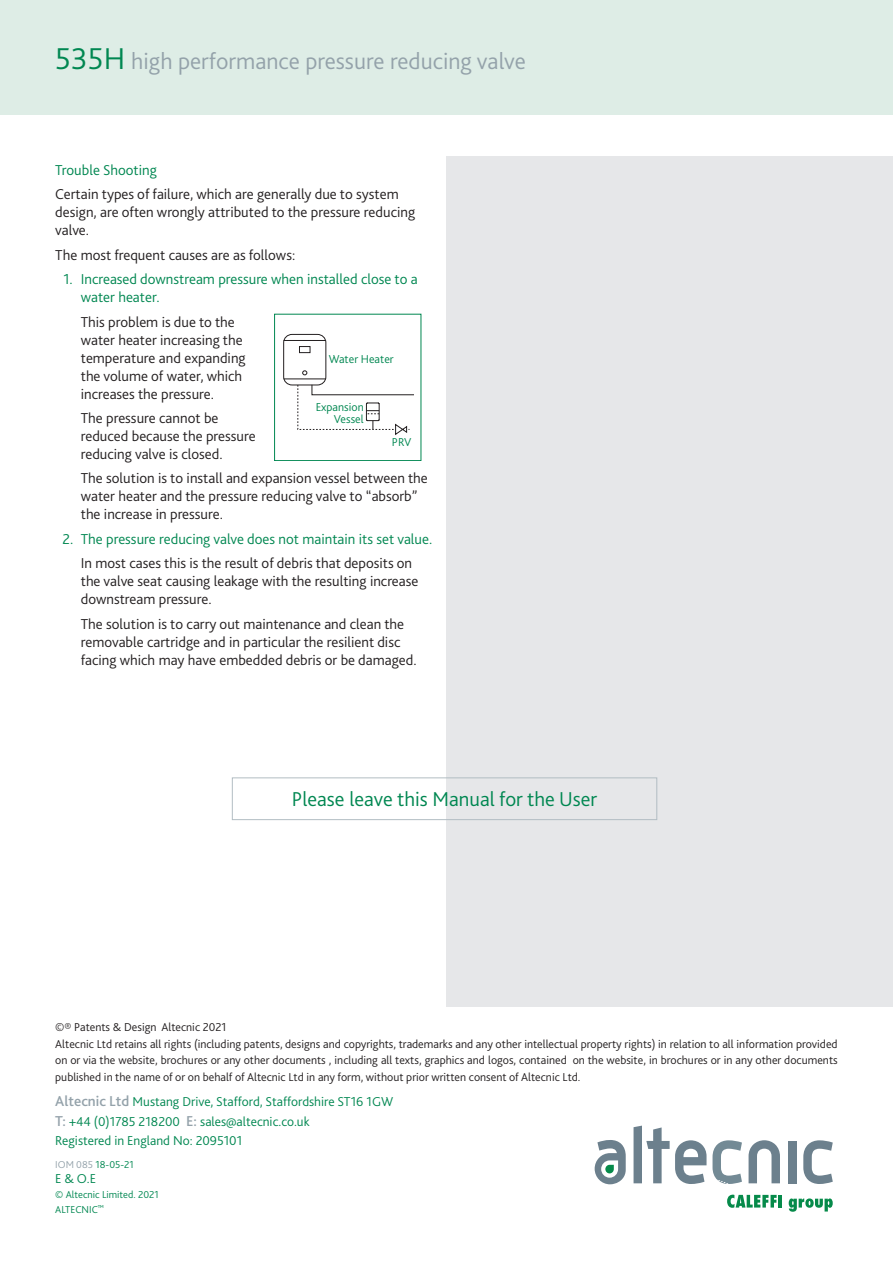
<style>
.page{position:relative;width:893px;height:1263px;background:#fff}
.page>*{position:absolute;margin:0;border:0;box-sizing:border-box;transform-origin:0 0}
.t1{font:300 24px "Bliss 2";color:#94a2aa}
.t2{font:300 21px "Bliss 2";color:#008751}
.t3{font:300 15px/18px "Bliss 2";color:#231f20}
.t4{font:300 15px/18px "Bliss 2";color:#008751}
.t5{font:300 13.5px/19.5px "Bliss 2";color:#008751}
.t6{font:300 12px/16.4px "Bliss 2";color:#231f20}
.t7{font:300 12px/12px "Bliss 2";color:#008751;text-align:right}
.t8{font:300 10.5px/15px "Bliss 2";color:#008751}
.s1{font-size:31.5px;color:#008751}
.s2{font-weight:500;font-size:15px;color:#94a2aa}
.s3{color:#94a2aa}
</style>
<div class="page">
<div style="left:0;top:0;width:893px;height:115px;background:#deede6"></div>
<div style="left:446px;top:156px;width:447px;height:850px;background:#e6e7e9"></div>
<svg style="left:633px;top:1125px;width:73px;height:59px"></svg>
<svg style="left:712px;top:1140px;width:30px;height:44px"></svg>
<svg style="left:748px;top:1140px;width:32px;height:43px"></svg>
<div style="left:788px;top:1141px;width:8px;height:42px;background:#6c808d"></div>
<svg style="left:803px;top:1140px;width:30px;height:44px"></svg>
<svg style="left:595px;top:1140px;width:31px;height:44px"></svg>
<svg style="left:727px;top:1195px;width:55px;height:13px"></svg>
<svg style="left:789px;top:1198px;width:44px;height:14px"></svg>
<div style="left:232px;top:777px;width:425px;height:43px;border:1px solid #b2bdc3"></div>
<div style="left:283px;top:334px;width:43px;height:51px;border:1px solid #231f20;border-radius:8px"></div>
<hr style="left:284px;top:340px;width:42px;height:1px;background:#231f20">
<hr style="left:284px;top:379px;width:42px;height:1px;background:#231f20">
<div style="left:299px;top:346px;width:11px;height:7px;border:1px solid #231f20"></div>
<svg style="left:302px;top:371px;width:5px;height:4px"></svg>
<svg style="left:297px;top:384px;width:117px;height:51px"></svg>
<div style="left:274px;top:314px;width:147px;height:147px;border:1px solid #008751"></div>
<h1 class="t1" style="left:55px;top:52px;width:472px"><span class="s1">535H</span> high performance pressure reducing valve</h1>
<p class="t4" style="left:55px;top:163px;width:103px">Trouble Shooting</p>
<p class="t3" style="left:55px;top:187px;width:361px">Certain types of failure, which are generally due to system design, are often wrongly attributed to the pressure reducing valve.</p>
<p class="t3" style="left:55px;top:247px;width:241px">The most frequent causes are as follows:</p>
<p class="t4" style="left:81px;top:272px;width:338px;text-indent:-17px">1. Increased downstream pressure when installed close to a water heater.</p>
<p class="t3" style="left:81px;top:314px;width:166px">This problem is due to the water heater increasing the temperature and expanding the volume of water, which increases the pressure.</p>
<p class="t3" style="left:81px;top:410px;width:176px">The pressure cannot be reduced because the pressure reducing valve is closed.</p>
<p class="t3" style="left:81px;top:471px;width:349px">The solution is to install and expansion vessel between the water heater and the pressure reducing valve to “absorb” the increase in pressure.</p>
<p class="t4" style="left:63px;top:531px;width:371px">2. The pressure reducing valve does not maintain its set value.</p>
<p class="t3" style="left:81px;top:556px;width:339px">In most cases this is the result of debris that deposits on the valve seat causing leakage with the resulting increase downstream pressure.</p>
<p class="t3" style="left:81px;top:616px;width:337px">The solution is to carry out maintenance and clean the removable cartridge and in particular the resilient disc facing which may have embedded debris or be damaged.</p>
<p class="t7" style="left:329px;top:353px;width:67px">Water Heater</p>
<p class="t7" style="left:316px;top:401px;width:50px">Expansion<br>Vessel</p>
<p class="t7" style="left:392px;top:436px;width:21px">PRV</p>
<h2 class="t2" style="left:292px;top:791px;width:307px">Please leave this Manual for the User</h2>
<p class="t6" style="left:55px;top:1020px;width:784px">©® Patents &amp; Design Altecnic 2021<br>Altecnic Ltd retains all rights (including patents, designs and copyrights, trademarks and any other intellectual property rights) in relation to all information provided on or via the website, brochures or any other documents , including all texts, graphics and logos, contained on the website, in brochures or in any other documents published in the name of or on behalf of Altecnic Ltd in any form, without prior written consent of Altecnic Ltd.</p>
<p class="t5" style="left:55px;top:1093px;width:339px"><span class="s2">Altecnic Ltd</span> Mustang Drive, Stafford, Staffordshire ST16 1GW<br><span class="s2">T:</span> +44 (0)1785 218200 <span class="s2">E:</span> sales@altecnic.co.uk<br>Registered in England No: 2095101</p>
<p class="t8" style="left:55px;top:1158px;width:80px"><span class="s3">IOM 085</span> 18-05-21</p>
<p class="t5" style="left:55px;top:1170px;width:42px">E &amp; O.E</p>
<p class="t8" style="left:55px;top:1188px;width:105px">© Altecnic Limited. 2021<br>ALTECNIC<sup>™</sup></p>
</div>
